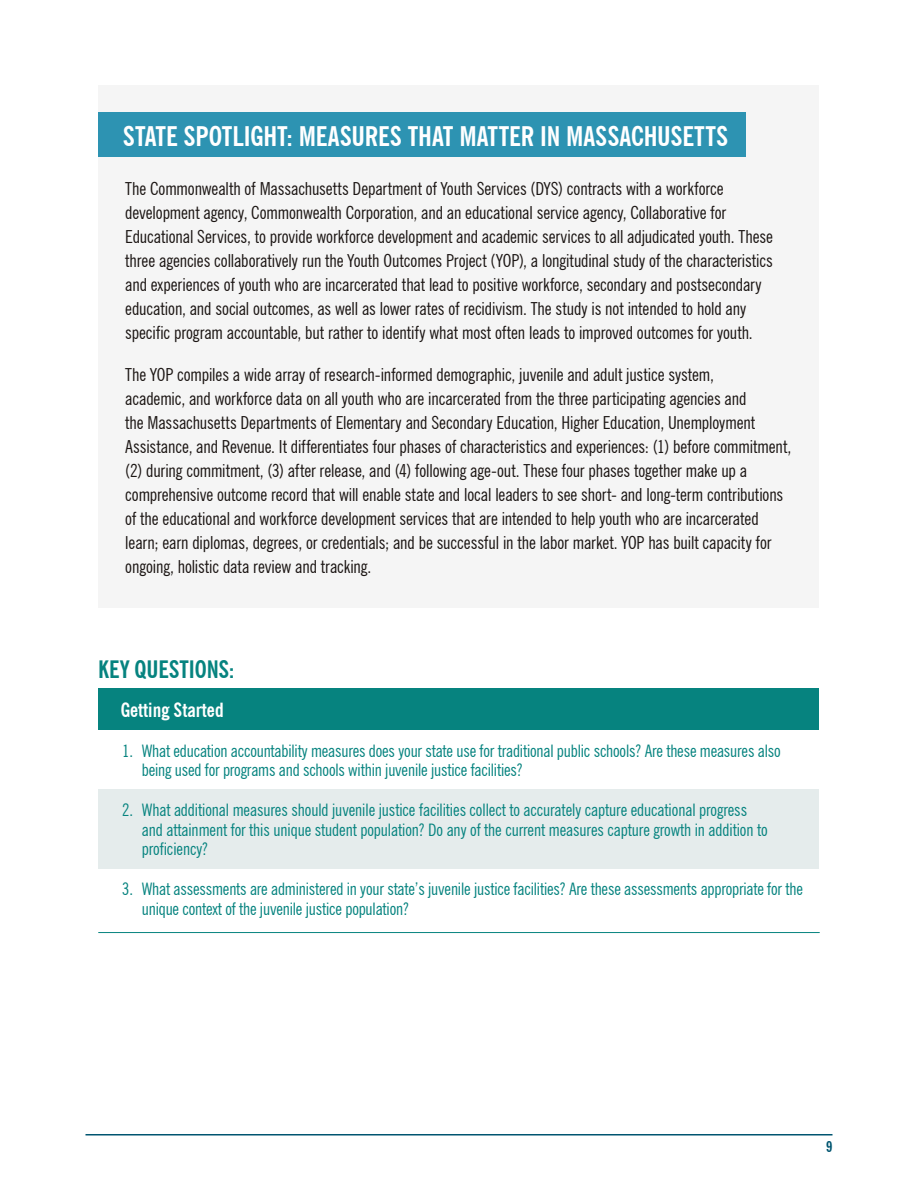
<style>
.page{position:relative;width:918px;height:1188px;background:#fff}
.page>*{position:absolute;margin:0;border:0;box-sizing:border-box;transform-origin:0 0}
.body_text{font:700 condensed 27px "News Gothic BT";letter-spacing:-.005em;color:#fff}
.body_text-2{font:700 condensed 24px "News Gothic BT";letter-spacing:-.005em;color:#06837f}
.body_text-3{font:700 condensed 21px "News Gothic BT";color:#7e827a}
.t1{font:700 condensed 19.5px "News Gothic BT";color:#fff}
.State_Spotlight{font:condensed 18px/24px "News Gothic BT";letter-spacing:-.005em;color:#1b1513}
.t2{font:condensed 17.25px/19.5px "News Gothic BT";letter-spacing:-.01em;color:#06837f}
.body_text-4{font:700 condensed 15px "News Gothic BT";color:#005570}
</style>
<div class="page">
<hr style="left:86px;top:1134px;width:746px;height:2px;background:#005570">
<div style="left:98px;top:688px;width:721px;height:42px;background:#06837f"></div>
<div style="left:98px;top:790px;width:721px;height:79px;background:#e5ecec"></div>
<hr style="left:98px;top:932px;width:722px;height:1px;background:#06837f">
<div style="left:98px;top:86px;width:721px;height:522px;background:#f5f5f5"></div>
<div style="left:98px;top:113px;width:648px;height:44px;background:#2d93b2"></div>
<p class="body_text-3" style="left:125px;top:108px;width:7px">\</p>
<p class="body_text" style="left:123px;top:120px;width:607px">STATE SPOTLIGHT: MEASURES THAT MATTER IN MASSACHUSETTS</p>
<p class="State_Spotlight" style="left:125px;top:177px;width:649px">The Commonwealth of Massachusetts Department of Youth Services (DYS) contracts with a workforce development agency, Commonwealth Corporation, and an educational service agency, Collaborative for Educational Services, to provide workforce development and academic services to all adjudicated youth. These three agencies collaboratively run the Youth Outcomes Project (YOP), a longitudinal study of the characteristics and experiences of youth who are incarcerated that lead to positive workforce, secondary and postsecondary education, and social outcomes, as well as lower rates of recidivism. The study is not intended to hold any specific program accountable, but rather to identify what most often leads to improved outcomes for youth.</p>
<p class="State_Spotlight" style="left:125px;top:362px;width:667px">The YOP compiles a wide array of research-informed demographic, juvenile and adult justice system,<br>academic, and workforce data on all youth who are incarcerated from the three participating agencies and<br>the Massachusetts Departments of Elementary and Secondary Education, Higher Education, Unemployment Assistance, and Revenue. It differentiates four phases of characteristics and experiences: (1) before commitment, (2) during commitment, (3) after release, and (4) following age-out. These four phases together make up a comprehensive outcome record that will enable state and local leaders to see short- and long-term contributions of the educational and workforce development services that are intended to help youth who are incarcerated learn; earn diplomas, degrees, or credentials; and be successful in the labor market. YOP has built capacity for ongoing, holistic data review and tracking.</p>
<p class="body_text-2" style="left:98px;top:654px;width:138px">KEY QUESTIONS:</p>
<p class="t1" style="left:121px;top:698px;width:104px">Getting Started</p>
<p class="t2" style="left:142px;top:741px;width:640px;text-indent:-20px">1. What education accountability measures does your state use for traditional public schools? Are these measures also being used for programs and schools within juvenile justice facilities?</p>
<p class="t2" style="left:142px;top:800px;width:627px;text-indent:-20px">2. What additional measures should juvenile justice facilities collect to accurately capture educational progress and attainment for this unique student population? Do any of the current measures capture growth in addition to proficiency?</p>
<p class="t2" style="left:142px;top:879px;width:663px;text-indent:-20px">3. What assessments are administered in your state’s juvenile justice facilities? Are these assessments appropriate for the unique context of the juvenile justice population?</p>
<p class="body_text-4" style="left:826px;top:1138px;width:8px">9</p>
</div>
